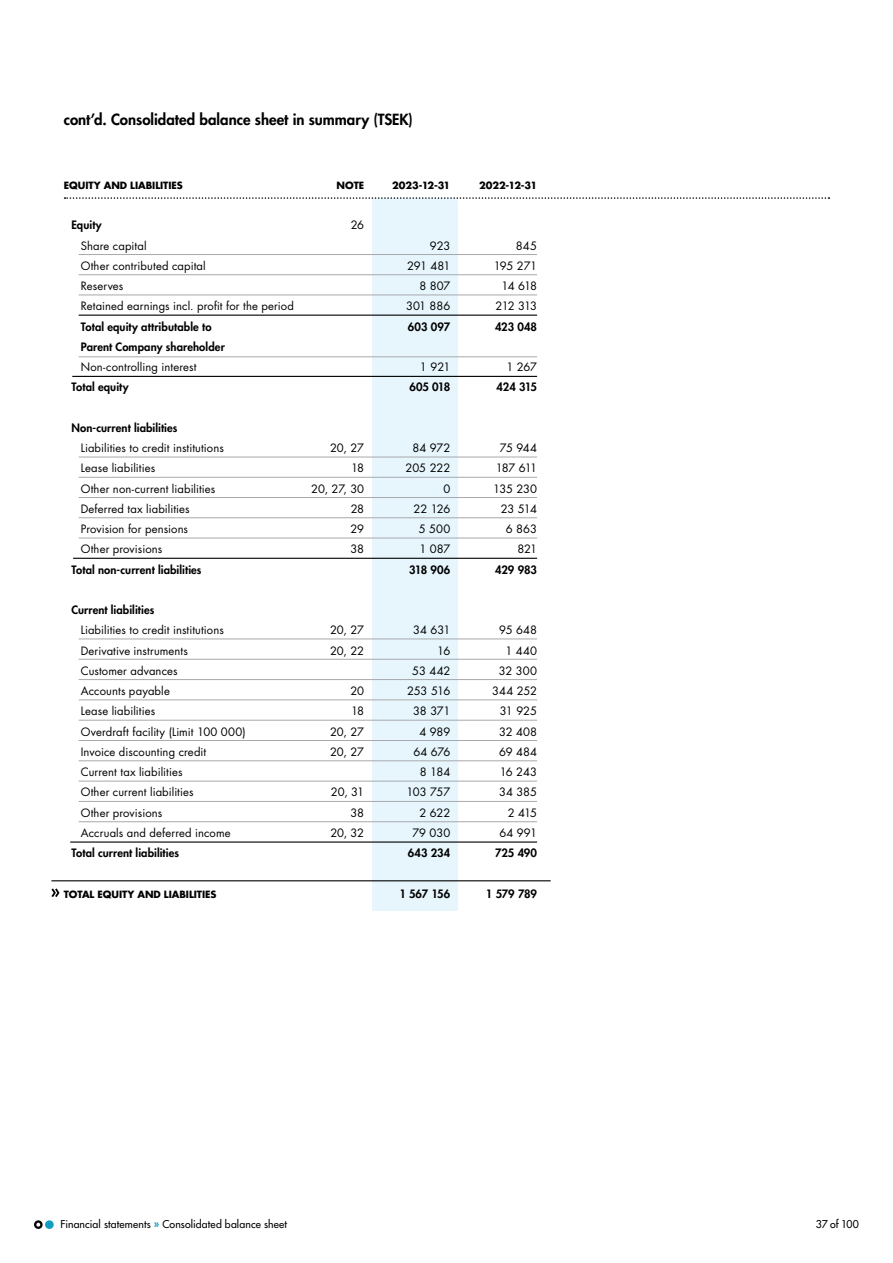
<style>
.page{position:relative;width:893px;height:1263px;background:#fff}
.page>*{position:absolute;margin:0;border:0;box-sizing:border-box;transform-origin:0 0}
.t1{font:800 15px "Futura Std";color:#000}
.t2{font:11.25px/20.2px "Futura Std";letter-spacing:.005em;color:#000;text-align:right}
.t3{font:800 11.25px/20.2px "Futura Std";letter-spacing:.005em;color:#000}
.t4{font:11.25px/20.2px "Futura Std";letter-spacing:-.015em;color:#000;text-align:right}
.t5{font:11.25px/20.2px "Futura Std";letter-spacing:-.04em;color:#000;text-align:right}
.t6{font:11.25px/20.2px "Futura Std";letter-spacing:-.07em;color:#000;text-align:right}
.t7{font:500 10.5px "Futura Std";letter-spacing:.015em;color:#000}
.t8{font:700 9.75px "Futura Std";letter-spacing:-.005em;color:#000}
.s1{font-weight:800;color:#109dc1}
</style>
<div class="page">
<div style="left:45px;top:1220px;width:9px;height:9px;background:#109dc1;border-radius:50%"></div>
<svg style="left:34px;top:1220px;width:9px;height:9px"></svg>
<div style="left:372px;top:198px;width:86px;height:713px;background:#e7f6fd"></div>
<hr style="left:79px;top:457px;width:458px;height:1px;background:#a7a9ac">
<hr style="left:79px;top:639px;width:458px;height:1px;background:#a7a9ac">
<hr style="left:79px;top:720px;width:458px;height:1px;background:#a7a9ac">
<hr style="left:79px;top:477px;width:458px;height:1px;background:#a7a9ac">
<hr style="left:79px;top:659px;width:458px;height:1px;background:#a7a9ac">
<hr style="left:79px;top:740px;width:458px;height:1px;background:#a7a9ac">
<hr style="left:79px;top:497px;width:458px;height:1px;background:#a7a9ac">
<hr style="left:79px;top:679px;width:458px;height:1px;background:#a7a9ac">
<hr style="left:79px;top:760px;width:458px;height:1px;background:#a7a9ac">
<hr style="left:79px;top:801px;width:458px;height:1px;background:#a7a9ac">
<hr style="left:79px;top:517px;width:458px;height:1px;background:#a7a9ac">
<hr style="left:79px;top:700px;width:458px;height:1px;background:#a7a9ac">
<hr style="left:79px;top:781px;width:458px;height:1px;background:#a7a9ac">
<hr style="left:79px;top:821px;width:458px;height:1px;background:#a7a9ac">
<hr style="left:79px;top:538px;width:458px;height:1px;background:#a7a9ac">
<hr style="left:73px;top:558px;width:464px;height:1px;background:#000">
<hr style="left:51px;top:880px;width:500px;height:1px;background:#000">
<hr style="left:79px;top:274px;width:458px;height:1px;background:#a7a9ac">
<hr style="left:79px;top:254px;width:458px;height:1px;background:#a7a9ac">
<hr style="left:79px;top:295px;width:458px;height:1px;background:#a7a9ac">
<hr style="left:79px;top:315px;width:458px;height:1px;background:#000">
<hr style="left:79px;top:357px;width:458px;height:1px;background:#a7a9ac">
<hr style="left:72px;top:376px;width:465px;height:1px;background:#000">
<hr style="left:70px;top:841px;width:467px;height:2px;background:#000">
<svg style="left:51px;top:888px;width:8px;height:9px"></svg>
<svg style="left:65px;top:197px;width:764px;height:2px"></svg>
<h1 class="t1" style="left:64px;top:110px;width:351px">cont’d. Consolidated balance sheet in summary (TSEK)</h1>
<p class="t8" style="left:64px;top:179px;width:121px">EQUITY AND LIABILITIES</p>
<p class="t3" style="left:71px;top:215px;width:32px">Equity</p>
<p class="t2" style="left:81px;top:235px;width:215px;text-align:left">Share capital<br>Other contributed capital<br>Reserves<br>Retained earnings incl. profit for the period</p>
<p class="t3" style="left:81px;top:316px;width:146px">Total equity attributable to<br>Parent Company shareholder</p>
<p class="t2" style="left:81px;top:357px;width:117px">Non-controlling interest</p>
<p class="t3" style="left:71px;top:377px;width:59px">Total equity</p>
<p class="t3" style="left:71px;top:417px;width:108px">Non-current liabilities</p>
<p class="t2" style="left:81px;top:438px;width:145px;text-align:left">Liabilities to credit institutions<br>Lease liabilities<br>Other non-current liabilities<br>Deferred tax liabilities<br>Provision for pensions<br>Other provisions</p>
<p class="t3" style="left:71px;top:559px;width:132px">Total non-current liabilities</p>
<p class="t3" style="left:71px;top:600px;width:84px">Current liabilities</p>
<p class="t2" style="left:81px;top:620px;width:166px;text-align:left">Liabilities to credit institutions<br>Derivative instruments<br>Customer advances<br>Accounts payable<br>Lease liabilities<br>Overdraft facility (Limit 100 000)<br>Invoice discounting credit<br>Current tax liabilities<br>Other current liabilities<br>Other provisions<br>Accruals and deferred income</p>
<p class="t3" style="left:71px;top:843px;width:109px">Total current liabilities</p>
<p class="t8" style="left:64px;top:887px;width:154px">TOTAL EQUITY AND LIABILITIES</p>
<p class="t8" style="left:337px;top:179px;width:29px">NOTE</p>
<p class="t2" style="left:351px;top:215px;width:15px">26</p>
<p class="t2" style="left:311px;top:438px;width:54px">20, 27<br>18<br>20, 27, 30<br>28<br>29<br>38</p>
<p class="t2" style="left:330px;top:620px;width:36px;text-align:left">20, 27<br>20, 22</p>
<p class="t2" style="left:330px;top:681px;width:36px">20<br>18<br>20, 27<br>20, 27</p>
<p class="t2" style="left:330px;top:782px;width:35px">20, 31<br>38<br>20, 32</p>
<p class="t8" style="left:392px;top:179px;width:60px">2023-12-31</p>
<p class="t2" style="left:406px;top:235px;width:46px">923<br>291 481<br>8 807<br>301 886</p>
<p class="t3" style="left:408px;top:316px;width:44px">603 097</p>
<p class="t2" style="left:420px;top:357px;width:32px">1 921</p>
<p class="t3" style="left:409px;top:377px;width:42px">605 018</p>
<p class="t2" style="left:405px;top:438px;width:46px">84 972<br>205 222<br>0<br>22 126<br>5 500<br>1 087</p>
<p class="t3" style="left:409px;top:559px;width:43px">318 906</p>
<p class="t4" style="left:407px;top:620px;width:45px">34 631<br>16<br>53 442<br>253 516<br>38 371<br>4 989<br>64 676<br>8 184<br>103 757<br>2 622<br>79 030</p>
<p class="t3" style="left:408px;top:843px;width:44px">643 234</p>
<p class="t3" style="left:399px;top:883px;width:52px">1 567 156</p>
<p class="t8" style="left:479px;top:179px;width:59px">2022-12-31</p>
<p class="t6" style="left:494px;top:235px;width:45px">845<br>195 271<br>14 618<br>212 313</p>
<p class="t3" style="left:495px;top:316px;width:43px">423 048</p>
<p class="t2" style="left:506px;top:357px;width:32px">1 267</p>
<p class="t3" style="left:497px;top:377px;width:42px">424 315</p>
<p class="t5" style="left:493px;top:438px;width:45px">75 944<br>187 611<br>135 230<br>23 514<br>6 863<br>821</p>
<p class="t3" style="left:495px;top:559px;width:43px">429 983</p>
<p class="t2" style="left:492px;top:620px;width:46px">95 648<br>1 440<br>32 300<br>344 252<br>31 925<br>32 408<br>69 484<br>16 243<br>34 385<br>2 415<br>64 991</p>
<p class="t3" style="left:495px;top:843px;width:43px">725 490</p>
<p class="t3" style="left:486px;top:883px;width:53px">1 579 789</p>
<p class="t7" style="left:60px;top:1217px;width:228px">Financial statements <span class="s1">»</span> Consolidated balance sheet</p>
<p class="t7" style="left:816px;top:1217px;width:45px">37 of 100</p>
</div>
